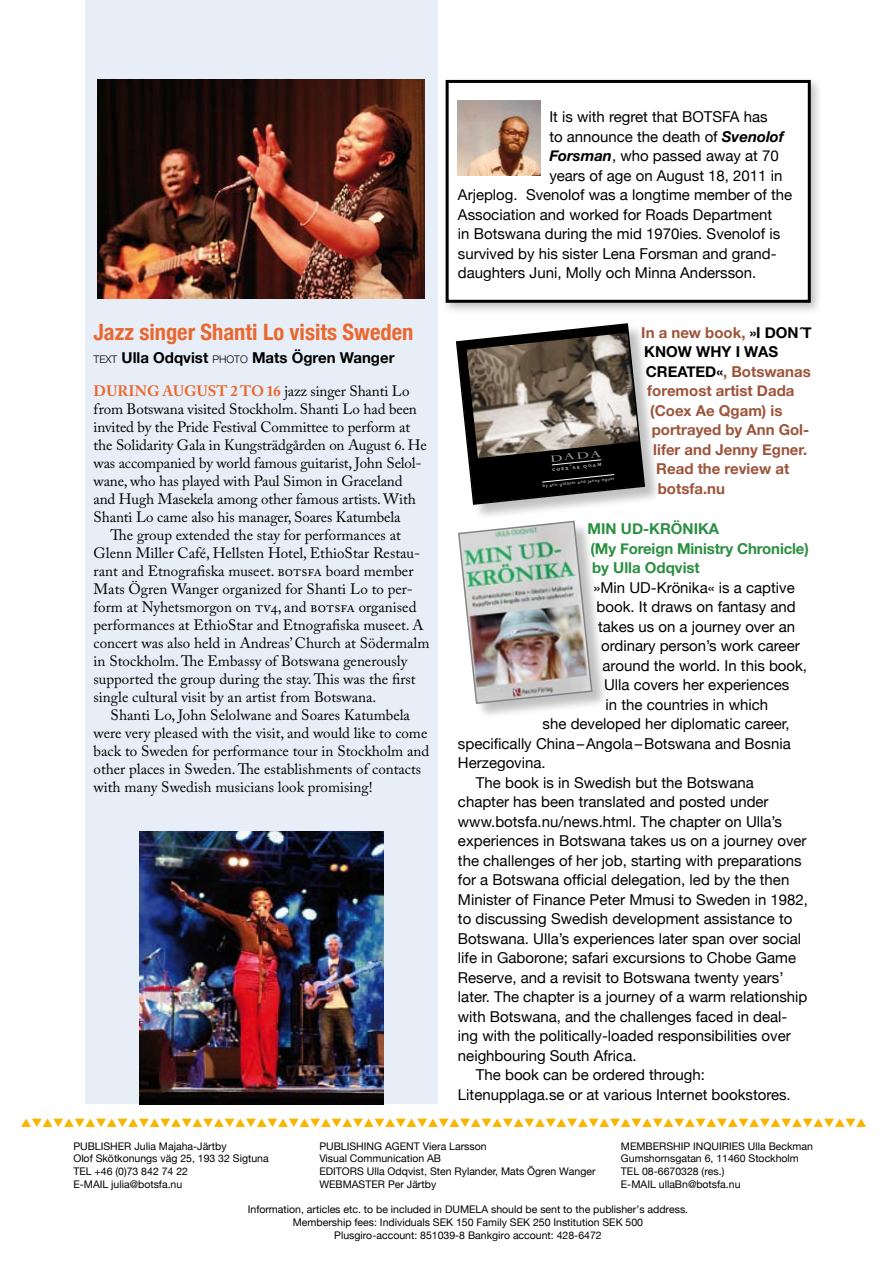
<style>
.page{position:relative;width:893px;height:1263px;background:#fff}
.page>*{position:absolute;margin:0;border:0;box-sizing:border-box;transform-origin:0 0}
.t1{font:700 condensed 22.5px "Helvetica Neue";color:#ea682f}
.t2{font:15px "Helvetica Neue";color:#000}
.t3{font:15px "Adobe Caslon Pro";color:#000}
.t4{font:700 15px "Helvetica Neue";color:#9e543b}
.t5{font:700 15px/19.5px "Helvetica Neue";color:#2b8f41}
.t6{font:700 15px "Helvetica Neue";color:#000}
.t7{font:10.65px "Perpetua";color:#a1a1a1;scale:1.73 1}
.t8{font:10.5px/12.8px "Helvetica Neue";color:#000;text-align:center}
.t9{font:6px "Minion Pro";color:#fff}
.t10{font:500 4.05px "Helvetica Neue";color:#b9bbbc}
.s1{font-weight:300;font-size:10.5px}
.s2{font-weight:700;color:#ea682f}
.s3{font-weight:700;font-style:italic}
.s4{color:#000}
</style>
<div class="page">
<div style="left:442px;top:76px;width:381px;height:239px;background:#000;opacity:.25"></div>
<div style="left:447px;top:81px;width:362px;height:220px;background:#fff"></div>
<div style="left:446px;top:80px;width:365px;height:223px;border:3px solid #000"></div>
<svg style="left:21px;top:1118px;width:845px;height:9px"></svg>
<div style="left:456px;top:323px;width:205px;height:198px;background:#000;opacity:.25"></div>
<svg style="left:455px;top:323px;width:191px;height:183px;background:#746f69"></svg>
<img style="left:458px;top:100px;width:83px;height:75px">
<div style="left:458px;top:521px;width:150px;height:199px;background:#000;opacity:.25"></div>
<img style="left:457px;top:520px;width:136px;height:185px">
<div style="left:85px;top:0;width:353px;height:1104px;background:#e7eef7"></div>
<img style="left:139px;top:831px;width:245px;height:273px">
<img style="left:97px;top:80px;width:327px;height:218px">
<h1 class="t1" style="left:94px;top:319px;width:321px">Jazz singer Shanti Lo visits Sweden</h1>
<p class="t6" style="left:94px;top:348px;width:302px"><span class="s1">TEXT</span> Ulla Odqvist <span class="s1">PHOTO</span> Mats Ögren Wanger</p>
<p class="t3" style="left:94px;top:382px;width:317px"><span class="s2">DURING AUGUST 2 TO 16</span> jazz singer Shanti Lo</p>
<p class="t3" style="left:94px;top:400px;width:325px">from Botswana visited Stockholm. Shanti Lo had been</p>
<p class="t3" style="left:94px;top:418px;width:318px">invited by the Pride Festival Committee to perform at</p>
<p class="t3" style="left:94px;top:436px;width:335px">the Solidarity Gala in Kungsträdgården on August 6. He</p>
<p class="t3" style="left:94px;top:454px;width:330px">was accompanied by world famous guitarist, John Selol-</p>
<p class="t3" style="left:94px;top:472px;width:311px">wane, who has played with Paul Simon in Graceland</p>
<p class="t3" style="left:94px;top:490px;width:324px">and Hugh Masekela among other famous artists. With</p>
<p class="t3" style="left:94px;top:508px;width:308px">Shanti Lo came also his manager, Soares Katumbela</p>
<p class="t3" style="left:111px;top:526px;width:292px">The group extended the stay for performances at</p>
<p class="t3" style="left:94px;top:544px;width:328px">Glenn Miller Café, Hellsten Hotel, EthioStar Restau-</p>
<p class="t3" style="left:94px;top:562px;width:321px">rant and Etnografiska museet. botsfa board member</p>
<p class="t3" style="left:94px;top:580px;width:321px">Mats Ögren Wanger organized for Shanti Lo to per-</p>
<p class="t3" style="left:94px;top:598px;width:324px">form at Nyhetsmorgon on tv4, and botsfa organised</p>
<p class="t3" style="left:94px;top:616px;width:332px">performances at EthioStar and Etnografiska museet. A</p>
<p class="t3" style="left:94px;top:634px;width:337px">concert was also held in Andreas’ Church at Södermalm</p>
<p class="t3" style="left:94px;top:652px;width:316px">in Stockholm. The Embassy of Botswana generously</p>
<p class="t3" style="left:94px;top:670px;width:324px">supported the group during the stay. This was the first</p>
<p class="t3" style="left:94px;top:688px;width:284px">single cultural visit by an artist from Botswana.</p>
<p class="t3" style="left:111px;top:706px;width:301px">Shanti Lo, John Selolwane and Soares Katumbela</p>
<p class="t3" style="left:94px;top:724px;width:335px">were very pleased with the visit, and would like to come</p>
<p class="t3" style="left:94px;top:742px;width:337px">back to Sweden for performance tour in Stockholm and</p>
<p class="t3" style="left:94px;top:760px;width:329px">other places in Sweden. The establishments of contacts</p>
<p class="t3" style="left:94px;top:778px;width:280px">with many Swedish musicians look promising!</p>
<p class="t2" style="left:549px;top:108px;width:220px">It is with regret that BOTSFA has</p>
<p class="t2" style="left:549px;top:128px;width:236px">to announce the death of <span class="s3">Svenolof</span></p>
<p class="t2" style="left:549px;top:147px;width:231px"><span class="s3">Forsman</span>, who passed away at 70</p>
<p class="t2" style="left:549px;top:167px;width:235px">years of age on August 18, 2011 in</p>
<p class="t2" style="left:458px;top:186px;width:336px">Arjeplog. Svenolof was a longtime member of the</p>
<p class="t2" style="left:458px;top:206px;width:316px">Association and worked for Roads Department</p>
<p class="t2" style="left:458px;top:225px;width:324px">in Botswana during the mid 1970ies. Svenolof is</p>
<p class="t2" style="left:458px;top:245px;width:320px">survived by his sister Lena Forsman and grand-</p>
<p class="t2" style="left:458px;top:264px;width:300px">daughters Juni, Molly och Minna Andersson.</p>
<p class="t7" style="left:550px;top:452px;width:31px;rotate:-6deg">DADA</p>
<p class="t9" style="left:552px;top:465px;width:51px;rotate:-6deg">coex’ae qgam</p>
<p class="t10" style="left:542px;top:484px;width:74px;rotate:-6deg">by ann gollifer and jenny egner</p>
<p class="t4" style="left:641px;top:323px;width:172px">In a new book, <span class="s4">»I don´t</span></p>
<p class="t6" style="left:644px;top:343px;width:135px">know why I was</p>
<p class="t4" style="left:646px;top:362px;width:166px"><span class="s4">created«</span>, Botswanas</p>
<p class="t4" style="left:647px;top:382px;width:149px">foremost artist Dada</p>
<p class="t4" style="left:650px;top:401px;width:134px">(Coex Ae Qgam) is</p>
<p class="t4" style="left:652px;top:421px;width:159px">portrayed by Ann Gol-</p>
<p class="t4" style="left:653px;top:440px;width:155px">lifer and Jenny Egner.</p>
<p class="t4" style="left:656px;top:460px;width:135px">Read the review at</p>
<p class="t4" style="left:658px;top:479px;width:69px">botsfa.nu</p>
<p class="t5" style="left:588px;top:519px;width:223px">MIN UD-KRÖNIKA<br>(My Foreign Ministry Chronicle) by Ulla Odqvist</p>
<p class="t2" style="left:594px;top:578px;width:203px">»Min UD-Krönika« is a captive</p>
<p class="t2" style="left:597px;top:598px;width:201px">book. It draws on fantasy and</p>
<p class="t2" style="left:598px;top:617px;width:198px">takes us on a journey over an</p>
<p class="t2" style="left:601px;top:637px;width:200px">ordinary person’s work career</p>
<p class="t2" style="left:603px;top:656px;width:206px">around the world. In this book,</p>
<p class="t2" style="left:604px;top:676px;width:187px">Ulla covers her experiences</p>
<p class="t2" style="left:606px;top:695px;width:164px">in the countries in which</p>
<p class="t2" style="left:543px;top:715px;width:249px">she developed her diplomatic career,</p>
<p class="t2" style="left:458px;top:734px;width:334px">specifically China–Angola– Botswana and Bosnia</p>
<p class="t2" style="left:458px;top:754px;width:89px">Herzegovina.</p>
<p class="t2" style="left:476px;top:773px;width:279px">The book is in Swedish but the Botswana</p>
<p class="t2" style="left:458px;top:793px;width:312px">chapter has been translated and posted under</p>
<p class="t2" style="left:458px;top:812px;width:326px">www.botsfa.nu/news.html. The chapter on Ulla’s</p>
<p class="t2" style="left:458px;top:832px;width:350px">experiences in Botswana takes us on a journey over</p>
<p class="t2" style="left:458px;top:851px;width:345px">the challenges of her job, starting with preparations</p>
<p class="t2" style="left:458px;top:871px;width:333px">for a Botswana official delegation, led by the then</p>
<p class="t2" style="left:458px;top:890px;width:352px">Minister of Finance Peter Mmusi to Sweden in 1982,</p>
<p class="t2" style="left:458px;top:910px;width:336px">to discussing Swedish development assistance to</p>
<p class="t2" style="left:458px;top:929px;width:345px">Botswana. Ulla’s experiences later span over social</p>
<p class="t2" style="left:458px;top:949px;width:340px">life in Gaborone; safari excursions to Chobe Game</p>
<p class="t2" style="left:458px;top:968px;width:327px">Reserve, and a revisit to Botswana twenty years’</p>
<p class="t2" style="left:458px;top:988px;width:351px">later. The chapter is a journey of a warm relationship</p>
<p class="t2" style="left:458px;top:1007px;width:331px">with Botswana, and the challenges faced in deal-</p>
<p class="t2" style="left:458px;top:1027px;width:334px">ing with the politically-loaded responsibilities over</p>
<p class="t2" style="left:458px;top:1046px;width:180px">neighbouring South Africa.</p>
<p class="t2" style="left:458px;top:1066px;width:248px">The book can be ordered through:</p>
<p class="t2" style="left:458px;top:1085px;width:334px">Litenupplaga.se or at various Internet bookstores.</p>
<p class="t8" style="left:73px;top:1139px;width:155px">Publisher Julia Majaha-Järtby</p>
<p class="t8" style="left:319px;top:1139px;width:169px">publishi ng agent Viera Larsson</p>
<p class="t8" style="left:621px;top:1139px;width:194px">Mem bership i nqui ri es Ulla Beckman</p>
<p class="t8" style="left:73px;top:1152px;width:197px">Olof Skötkonungs väg 25, 193 32 Sigtuna</p>
<p class="t8" style="left:319px;top:1152px;width:118px">Visual Communication ABG</p>
<p class="t8" style="left:629px;top:1152px;width:172px">umshornsgatan 6, 11460 Stockholm</p>
<p class="t8" style="left:73px;top:1165px;width:116px">Tel +46 (0)73 842 74 22</p>
<p class="t8" style="left:319px;top:1165px;width:14px">Editors</p>
<p class="t8" style="left:367px;top:1165px;width:230px">Ulla Odqvist, Sten Rylander, Mats Ögren Wanger</p>
<p class="t8" style="left:621px;top:1165px;width:105px">Tel 08-6670328 (res.)</p>
<p class="t8" style="left:73px;top:1177px;width:110px">e-mai l julia@botsfa.nu</p>
<p class="t8" style="left:319px;top:1177px;width:118px">webmaster Per Järtby</p>
<p class="t8" style="left:621px;top:1177px;width:121px">e-mai l ullaBn@botsfa.nu</p>
<p class="t8" style="left:248px;top:1203px;width:442px">Information, articles etc. to be included in Dum ela should be sent to the publisher’s address.<br>Membership fees: Individuals SEK 150 Family SEK 250 Institution SEK 500<br>Plusgiro-account: 851039-8 Bankgiro account: 428-6472</p>
</div>
